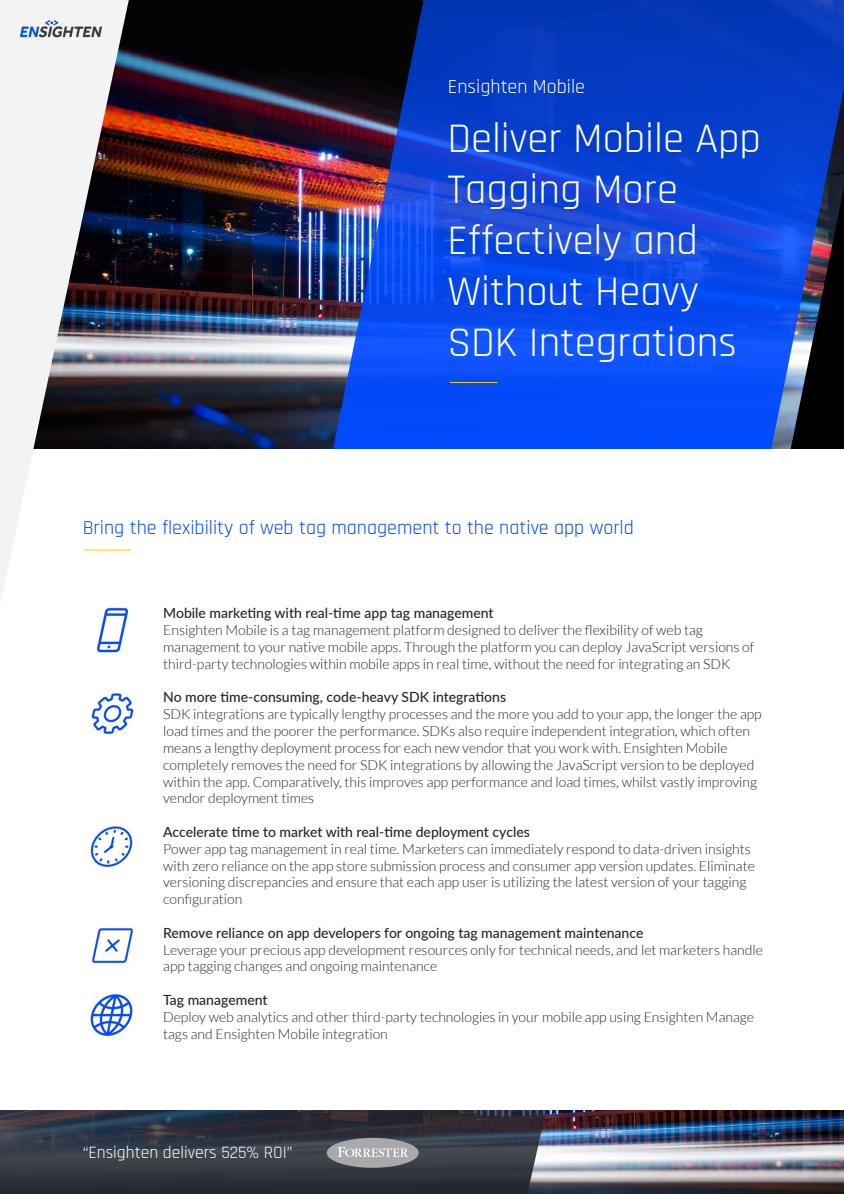
<style>
.page{position:relative;width:844px;height:1194px;background:#fff}
.page>*{position:absolute;margin:0;border:0;box-sizing:border-box;transform-origin:0 0}
.t1{font:42.5px/51px "Rajdhani";color:#fff}
.t2{font:20px "Rajdhani";color:#004aff}
.t3{font:20px "Rajdhani";color:#fff}
.t4{font:17.5px "Rajdhani";color:#fff}
.t5{font:300 14px/16.8px "Lato";color:#23272f}
.t6{font:500 14px "Lato";color:#23272f}
</style>
<div class="page">
<img style="left:546px;top:1110px;width:297px;height:83px">
<img style="left:129px;top:0;width:203px;height:448px">
<svg style="left:332px;top:0;width:511px;height:448px;background:#0e43ce"></svg>
<hr style="left:449px;top:382px;width:48px;height:1px;background:#fdce08">
<img style="left:789px;top:187px;width:54px;height:261px">
<svg style="left:0;top:1110px;width:546px;height:83px;background:#323741"></svg>
<div style="left:326px;top:1137px;width:92px;height:30px;background:#a7a9ac;border-radius:50%"></div>
<svg style="left:338px;top:1147px;width:69px;height:9px"></svg>
<hr style="left:83px;top:549px;width:48px;height:1px;background:#ffce00">
<svg style="left:0;top:0;width:129px;height:602px;fill:#f3f3f3"></svg>
<img style="left:90px;top:826px;width:43px;height:41px">
<img style="left:91px;top:693px;width:43px;height:41px">
<img style="left:19px;top:19px;width:83px;height:19px">
<img style="left:84px;top:601px;width:45px;height:52px">
<img style="left:92px;top:928px;width:41px;height:35px">
<img style="left:90px;top:994px;width:43px;height:42px">
<h2 class="t3" style="left:447px;top:75px;width:139px">Ensighten Mobile</h2>
<h1 class="t1" style="left:447px;top:114px;width:315px">Deliver Mobile App<br>Tagging More<br>Effectively and<br>Without Heavy<br>SDK Integrations</h1>
<h2 class="t2" style="left:83px;top:516px;width:552px">Bring the flexibility of web tag management to the native app world</h2>
<p class="t6" style="left:163px;top:603px;width:332px">Mobile marketing with real-time app tag management</p>
<p class="t5" style="left:163px;top:622px;width:592px">Ensighten Mobile is a tag management platform designed to deliver the flexibility of web tag management to your native mobile apps. Through the platform you can deploy JavaScript versions of third-party technologies within mobile apps in real time, without the need for integrating an SDK</p>
<p class="t6" style="left:163px;top:687px;width:344px">No more time-consuming, code-heavy SDK integrations</p>
<p class="t5" style="left:163px;top:706px;width:600px">SDK integrations are typically lengthy processes and the more you add to your app, the longer the app load times and the poorer the performance. SDKs also require independent integration, which often means a lengthy deployment process for each new vendor that you work with. Ensighten Mobile completely removes the need for SDK integrations by allowing the JavaScript version to be deployed within the app. Comparatively, this improves app performance and load times, whilst vastly improving vendor deployment times</p>
<p class="t6" style="left:163px;top:821px;width:368px">Accelerate time to market with real-time deployment cycles</p>
<p class="t5" style="left:163px;top:840px;width:593px">Power app tag management in real time. Marketers can immediately respond to data-driven insights with zero reliance on the app store submission process and consumer app version updates. Eliminate versioning discrepancies and ensure that each app user is utilizing the latest version of your tagging configuration</p>
<p class="t6" style="left:163px;top:922px;width:481px">Remove reliance on app developers for ongoing tag management maintenance</p>
<p class="t5" style="left:163px;top:941px;width:601px">Leverage your precious app development resources only for technical needs, and let marketers handle app tagging changes and ongoing maintenance</p>
<p class="t6" style="left:163px;top:989px;width:106px">Tag management</p>
<p class="t5" style="left:163px;top:1008px;width:592px">Deploy web analytics and other third-party technologies in your mobile app using Ensighten Manage tags and Ensighten Mobile integration</p>
<p class="t4" style="left:83px;top:1142px;width:211px">“Ensighten delivers 525% ROI”</p>
</div>
